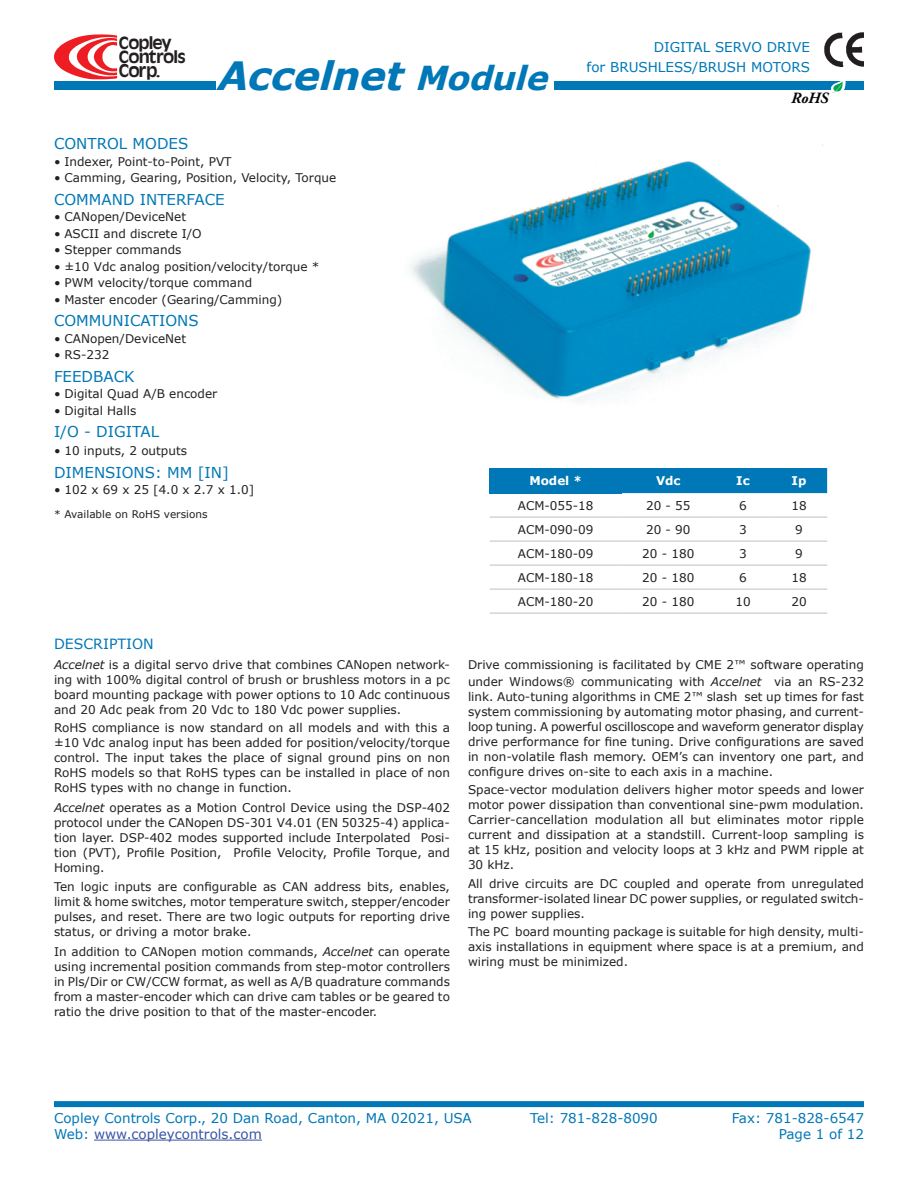
<style>
.page{position:relative;width:918px;height:1188px;background:#fff}
.page>*{position:absolute;margin:0;border:0;box-sizing:border-box;transform-origin:0 0}
.t1{font:italic 700 39px "Verdana";color:#0077b6}
.t2{font:700 17.1px "Antique Olive LT";color:#231f20}
.t3{font:700 16.35px/14px "Antique Olive LT";letter-spacing:-.05em;color:#231f20}
.t4{font:italic 700 15.6px "Adobe Garamond Pro";color:#040503}
.FEATURES_Title{font:15px "Verdana";color:#0077b6}
.FEATURES_Bullets{font:15px "Verdana";color:#0077b6}
.TechText_Title{font:14.1px "Verdana";color:#0077b6}
.t5{font:13.5px/19.5px "Verdana";color:#0077b6;text-align:right}
.t6{font:13.5px "Verdana";color:#3854a4}
.TechText_Body{font:12px/15px "Verdana";color:#231f20;text-align:justify}
.FEATURES_Bullets-2{font:12px "Verdana";color:#231f20}
.t7{font:700 12px "Verdana";color:#fff}
.FEATURES{font:10.5px "Verdana";color:#231f20}
.s1{font-size:33px}
.s2{font-style:italic}
.s3{color:#0077b6}
</style>
<div class="page">
<div style="left:54px;top:81px;width:810px;height:9px;background:#0077b6"></div>
<svg style="left:54px;top:34px;width:63px;height:45px"></svg>
<svg style="left:830px;top:81px;width:16px;height:12px"></svg>
<img style="left:824px;top:32px;width:40px;height:34px">
<img style="left:409px;top:144px;width:414px;height:258px">
<div style="left:490px;top:468px;width:132px;height:25px;background:#0077b6"></div>
<div style="left:622px;top:468px;width:205px;height:25px;background:#0077b6"></div>
<hr style="left:490px;top:516px;width:132px;height:2px;background:#d3d4d6">
<hr style="left:622px;top:516px;width:93px;height:2px;background:#d3d4d6">
<hr style="left:715px;top:516px;width:56px;height:2px;background:#d3d4d6">
<hr style="left:771px;top:516px;width:56px;height:2px;background:#d3d4d6">
<hr style="left:490px;top:540px;width:132px;height:2px;background:#d3d4d6">
<hr style="left:622px;top:540px;width:93px;height:2px;background:#d3d4d6">
<hr style="left:715px;top:540px;width:56px;height:2px;background:#d3d4d6">
<hr style="left:771px;top:540px;width:56px;height:2px;background:#d3d4d6">
<hr style="left:490px;top:564px;width:132px;height:2px;background:#d3d4d6">
<hr style="left:622px;top:564px;width:93px;height:2px;background:#d3d4d6">
<hr style="left:715px;top:564px;width:56px;height:2px;background:#d3d4d6">
<hr style="left:771px;top:564px;width:56px;height:2px;background:#d3d4d6">
<hr style="left:490px;top:588px;width:132px;height:2px;background:#d3d4d6">
<hr style="left:622px;top:588px;width:93px;height:2px;background:#d3d4d6">
<hr style="left:715px;top:588px;width:56px;height:2px;background:#d3d4d6">
<hr style="left:771px;top:588px;width:56px;height:2px;background:#d3d4d6">
<hr style="left:490px;top:612px;width:132px;height:2px;background:#d3d4d6">
<hr style="left:622px;top:612px;width:93px;height:2px;background:#d3d4d6">
<hr style="left:715px;top:612px;width:56px;height:2px;background:#d3d4d6">
<hr style="left:771px;top:612px;width:56px;height:2px;background:#d3d4d6">
<div style="left:54px;top:1101px;width:810px;height:6px;background:#0077b6"></div>
<hr style="left:94px;top:1140px;width:168px;height:1px;background:#3854a4">
<div style="left:216px;top:32px;width:337px;height:76px;background:#fff"></div>
<p class="t3" style="left:119px;top:36px;width:69px">Copley<br>Controls</p>
<p class="t2" style="left:119px;top:60px;width:43px">Corp.</p>
<p class="t1" style="left:216px;top:51px;width:343px">Accelnet<span class="s1">Module</span></p>
<p class="t5" style="left:587px;top:37px;width:225px">DIGITAL SERVO DRIVE<br>for BRUSHLESS/BRUSH MOTORS</p>
<p class="t4" style="left:791px;top:89px;width:39px">RoHS</p>
<p class="FEATURES_Title" style="left:54px;top:134px;width:45px">Co ntrol</p>
<p class="FEATURES_Title" style="left:133px;top:134px;width:24px">Modes</p>
<p class="FEATURES_Bullets-2" style="left:54px;top:154px;width:179px">• Indexer, Point-to-Point, PVT</p>
<p class="FEATURES_Bullets-2" style="left:54px;top:170px;width:284px">• Camming, Gearing, Position, Velocity, Torque</p>
<p class="FEATURES_Title" style="left:54px;top:190px;width:24px">Comma</p>
<p class="FEATURES_Title" style="left:112px;top:190px;width:57px">nd Interface</p>
<p class="FEATURES_Bullets-2" style="left:54px;top:209px;width:134px">• CAN open/DeviceN et</p>
<p class="FEATURES_Bullets-2" style="left:54px;top:226px;width:149px">• ASCII and discrete I/O</p>
<p class="FEATURES_Bullets-2" style="left:54px;top:242px;width:129px">• Stepper commands</p>
<p class="FEATURES_Bullets-2" style="left:54px;top:259px;width:267px">• ±10 Vdc analog position/velocity/torque *</p>
<p class="FEATURES_Bullets-2" style="left:54px;top:275px;width:200px">• PWM velocity/torque command</p>
<p class="FEATURES_Bullets-2" style="left:54px;top:292px;width:230px">• Master encoder (Gearing/Camming)</p>
<p class="FEATURES_Bullets" style="left:54px;top:311px;width:23px">Commu</p>
<p class="FEATURES_Bullets" style="left:113px;top:311px;width:21px">nicatio</p>
<p class="FEATURES_Bullets" style="left:177px;top:311px;width:21px">ns</p>
<p class="FEATURES_Bullets-2" style="left:54px;top:331px;width:134px">• CAN open/DeviceN et</p>
<p class="FEATURES_Bullets-2" style="left:54px;top:347px;width:57px">• RS-232</p>
<p class="FEATURES_Title" style="left:54px;top:367px;width:20px">Feedbac</p>
<p class="FEATURES_Title" style="left:124px;top:367px;width:12px">k</p>
<p class="FEATURES_Bullets-2" style="left:54px;top:386px;width:165px">• Digital Quad A/B encoder</p>
<p class="FEATURES_Bullets-2" style="left:54px;top:403px;width:84px">• Digital Halls</p>
<p class="FEATURES_Title" style="left:54px;top:422px;width:64px">I/O - Digital</p>
<p class="FEATURES_Bullets-2" style="left:54px;top:443px;width:135px">• 10 inputs, 2 outputs</p>
<p class="FEATURES_Title" style="left:54px;top:463px;width:22px">Dime</p>
<p class="FEATURES_Title" style="left:94px;top:463px;width:22px">nsio</p>
<p class="FEATURES_Title" style="left:134px;top:463px;width:46px">ns: mm</p>
<p class="FEATURES_Title" style="left:198px;top:463px;width:33px">[in]</p>
<p class="FEATURES_Bullets-2" style="left:54px;top:482px;width:202px">• 102 x 69 x 25 [4.0 x 2.7 x 1.0]</p>
<p class="FEATURES" style="left:54px;top:507px;width:155px">* Available on RoHS versions</p>
<p class="TechText_Title" style="left:54px;top:635px;width:10px">descriptio</p>
<p class="TechText_Title" style="left:143px;top:635px;width:12px">n</p>
<p class="TechText_Body" style="left:54px;top:657px;width:397px"><span class="s2">Accelnet</span> is a digital servo drive that combines CAN open network&shy;ing with 100% digital control of brush or brushless motors in a pc board mounting package with power options to 10 Adc continuous and 20 Adc peak from 20 Vdc to 180 Vdc power supplies.</p>
<p class="TechText_Body" style="left:54px;top:720px;width:398px">RoHS compliance is now standard on all models and with this a ±10 Vdc analog input has been added for position/velocity/torque control. The input takes the place of signal ground pins on non RoHS models so that RoHS types can be installed in place of non RoHS types with no change in function.</p>
<p class="TechText_Body" style="left:54px;top:800px;width:398px"><span class="s2">Accelnet</span> operates as a Motion Control Device using the DSP-402 protocol under the CANopen DS-301 V4.01 (EN 50325-4) applica&shy;tion layer. DSP-402 modes supported include Interpolated Posi&shy;tion (PVT), Profile Position, Profile Velocity, Profile Torque, and Homing.</p>
<p class="TechText_Body" style="left:54px;top:879px;width:398px">Ten logic inputs are configurable as CAN address bits, enables, limit &amp; home switches, motor temperature switch, stepper/encoder pulses, and reset. There are two logic outputs for reporting drive status, or driving a motor brake.</p>
<p class="TechText_Body" style="left:54px;top:944px;width:398px">In addition to CAN open motion commands, <span class="s2">Accelnet</span> can operate using incremental position commands from step-motor controllers in Pls/Dir or CW/CCW format, as well as A/B quadrature commands from a master-encoder which can drive cam tables or be geared to ratio the drive position to that of the master-encoder.</p>
<p class="t7" style="left:529px;top:473px;width:54px">Model *</p>
<p class="t7" style="left:656px;top:473px;width:26px">Vdc</p>
<p class="t7" style="left:736px;top:473px;width:15px">Ic</p>
<p class="t7" style="left:792px;top:473px;width:16px">Ip</p>
<p class="TechText_Body" style="left:518px;top:497px;width:77px">ACM-055-18</p>
<p class="TechText_Body" style="left:646px;top:497px;width:46px">20 - 55</p>
<p class="TechText_Body" style="left:739px;top:497px;width:9px">6</p>
<p class="TechText_Body" style="left:791px;top:497px;width:17px">18</p>
<p class="TechText_Body" style="left:518px;top:521px;width:77px">ACM-090-09</p>
<p class="TechText_Body" style="left:646px;top:521px;width:46px">20 - 90</p>
<p class="TechText_Body" style="left:739px;top:521px;width:9px">3</p>
<p class="TechText_Body" style="left:795px;top:521px;width:9px">9</p>
<p class="TechText_Body" style="left:518px;top:545px;width:77px">ACM-180-09</p>
<p class="TechText_Body" style="left:642px;top:545px;width:54px">20 - 180</p>
<p class="TechText_Body" style="left:739px;top:545px;width:9px">3</p>
<p class="TechText_Body" style="left:795px;top:545px;width:9px">9</p>
<p class="TechText_Body" style="left:518px;top:569px;width:77px">ACM-180-18</p>
<p class="TechText_Body" style="left:642px;top:569px;width:54px">20 - 180</p>
<p class="TechText_Body" style="left:739px;top:569px;width:9px">6</p>
<p class="TechText_Body" style="left:791px;top:569px;width:17px">18</p>
<p class="TechText_Body" style="left:518px;top:593px;width:77px">ACM-180-20</p>
<p class="TechText_Body" style="left:642px;top:593px;width:54px">20 - 180</p>
<p class="TechText_Body" style="left:735px;top:593px;width:17px">10</p>
<p class="TechText_Body" style="left:791px;top:593px;width:17px">20</p>
<p class="TechText_Body" style="left:468px;top:656px;width:398px;line-height:16.5px">Drive commissioning is facilitated by CME 2™ software operating under Windows® communicating with <span class="s2">Accelnet</span> via an RS-232</p>
<p class="TechText_Body" style="left:468px;top:688px;width:398px">link. Auto-tuning algorithms in CME 2™ slash set up times for fast system commissioning by automating motor phasing, and current&shy;loop tuning. A powerful oscilloscope and waveform generator display drive performance for fine tuning. Drive configurations are saved in non-volatile flash memory. OEM’s can inventory one part, and configure drives on-site to each axis in a machine.</p>
<p class="TechText_Body" style="left:468px;top:782px;width:398px">Space-vector modulation delivers higher motor speeds and lower motor power dissipation than conventional sine-pwm modulation.<br>Carrier-cancellation modulation all but eliminates motor ripple current and dissipation at a standstill. Current-loop sampling is at 15 kHz, position and velocity loops at 3 kHz and PWM ripple at 30 kHz.</p>
<p class="TechText_Body" style="left:468px;top:875px;width:398px">All drive circuits are DC coupled and operate from unregulated transformer-isolated linear DC power supplies, or regulated switch&shy;ing power supplies.</p>
<p class="TechText_Body" style="left:468px;top:924px;width:397px">The PC board mounting package is suitable for high density, multi&shy;axis installations in equipment where space is at a premium, and wiring must be minimized.</p>
<p class="t5" style="left:54px;top:1108px;width:419px">Copley Controls Corp., 20 Dan Road, Canton, MA 02021, USA</p>
<p class="t5" style="left:530px;top:1108px;width:129px">Tel: 781-828-8090</p>
<p class="t5" style="left:732px;top:1108px;width:134px">Fax: 781-828-6547</p>
<p class="t6" style="left:54px;top:1125px;width:209px"><span class="s3">Web:</span> www.copleycontrols.com</p>
<p class="t5" style="left:779px;top:1124px;width:34px">Page</p>
<p class="t5" style="left:829px;top:1124px;width:36px">of 12</p>
</div>
